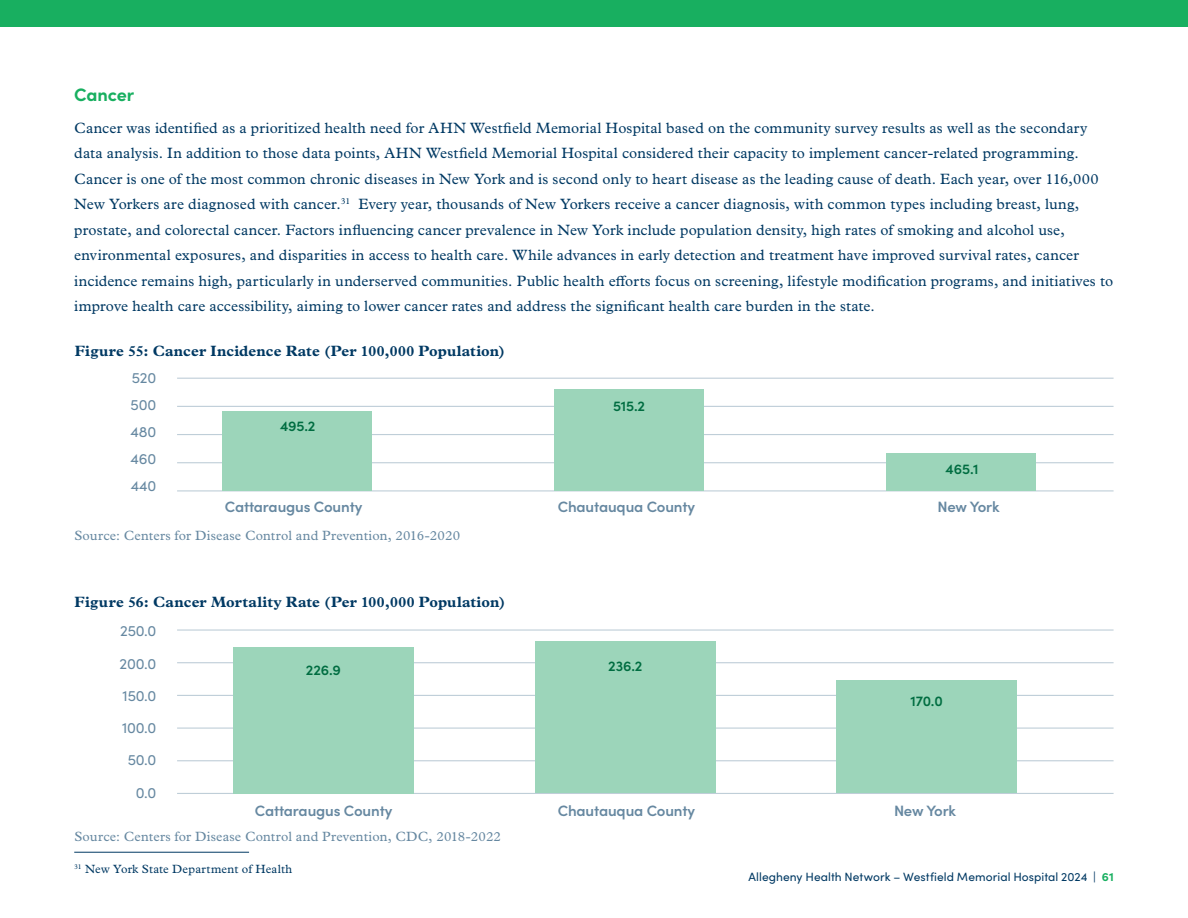
<style>
.page{position:relative;width:1188px;height:918px;background:#fff}
.page>*{position:absolute;margin:0;border:0;box-sizing:border-box;transform-origin:0 0}
._00_H2{font:700 18px "Sofia Pro";letter-spacing:-.01em;color:#18af60}
._01_Body{font:15px/25.5px "Plantin MT Pro";letter-spacing:.01em;color:#003963}
._03_Figure_Title{font:700 15px "Plantin MT Pro";letter-spacing:.01em;color:#003963}
._04_Graph_Subtitle{font:600 15px "Sofia Pro";letter-spacing:-.01em;color:#6688a1}
._04_Graph_Numbers__gray{font:15px "Sofia Pro";letter-spacing:-.01em;color:#6688a1}
._04_Graph_Numbers__dark_green{font:600 14.25px "Sofia Pro";letter-spacing:-.01em;color:#006d41}
._04_Graph_References{font:13.5px "Plantin MT Pro";letter-spacing:.015em;color:#6688a1}
.t1{font:12px "Sofia Pro";letter-spacing:.005em;color:#003963}
._03_Footnote{font:12px "Plantin MT Pro";letter-spacing:.015em;color:#003963}
.s1{font-weight:700;color:#18af60}
</style>
<div class="page">
<div style="left:0;top:0;width:1188px;height:27px;background:#18af60"></div>
<hr style="left:177px;top:490px;width:937px;height:1px;background:#bfced8">
<hr style="left:177px;top:462px;width:937px;height:1px;background:#bfced8">
<hr style="left:177px;top:406px;width:937px;height:1px;background:#bfced8">
<hr style="left:177px;top:434px;width:937px;height:1px;background:#bfced8">
<hr style="left:177px;top:378px;width:937px;height:1px;background:#bfced8">
<div style="left:887px;top:454px;width:149px;height:37px;background:#9cd5ba"></div>
<div style="left:555px;top:389px;width:149px;height:102px;background:#9cd5ba"></div>
<div style="left:223px;top:411px;width:149px;height:79px;background:#9cd5ba"></div>
<hr style="left:177px;top:793px;width:937px;height:1px;background:#bfced8">
<hr style="left:177px;top:760px;width:937px;height:1px;background:#bfced8">
<hr style="left:177px;top:728px;width:937px;height:1px;background:#bfced8">
<hr style="left:177px;top:695px;width:937px;height:1px;background:#bfced8">
<hr style="left:177px;top:662px;width:937px;height:1px;background:#bfced8">
<hr style="left:177px;top:629px;width:937px;height:2px;background:#bfced8">
<div style="left:233px;top:647px;width:181px;height:146px;background:#9cd5ba"></div>
<div style="left:535px;top:641px;width:180px;height:152px;background:#9cd5ba"></div>
<div style="left:836px;top:680px;width:181px;height:113px;background:#9cd5ba"></div>
<hr style="left:74px;top:852px;width:175px;height:1px;background:#003963">
<p class="_00_H2" style="left:74px;top:81px;width:61px">Cancer</p>
<p class="_01_Body" style="left:74px;top:115px;width:1040px">Cancer was identified as a prioritized health need for AHN Westfield Memorial Hospital based on the community survey results as well as the secondary data analysis. In addition to those data points, AHN Westfield Memorial Hospital considered their capacity to implement cancer-related programming.<br>Cancer is one of the most common chronic diseases in New York and is second only to heart disease as the leading cause of death. Each year, over 116,000<br>New Yorkers are diagnosed with cancer.<sup>31</sup> Every year, thousands of New Yorkers receive a cancer diagnosis, with common types including breast, lung, prostate, and colorectal cancer. Factors influencing cancer prevalence in New York include population density, high rates of smoking and alcohol use, environmental exposures, and disparities in access to health care. While advances in early detection and treatment have improved survival rates, cancer incidence remains high, particularly in underserved communities. Public health efforts focus on screening, lifestyle modification programs, and initiatives to improve health care accessibility, aiming to lower cancer rates and address the significant health care burden in the state.</p>
<p class="_03_Figure_Title" style="left:75px;top:342px;width:432px">Figure 55: Cancer Incidence Rate (Per 100,000 Population)</p>
<p class="_04_Graph_Numbers__gray" style="left:132px;top:367px;width:26px">520</p>
<p class="_04_Graph_Numbers__gray" style="left:131px;top:394px;width:27px">500</p>
<p class="_04_Graph_Numbers__gray" style="left:131px;top:421px;width:27px">480</p>
<p class="_04_Graph_Numbers__gray" style="left:131px;top:448px;width:27px">460</p>
<p class="_04_Graph_Numbers__gray" style="left:131px;top:475px;width:27px">440</p>
<p class="_04_Graph_References" style="left:74px;top:528px;width:387px">Source: Centers for Disease Control and Prevention, 2016-2020</p>
<p class="_04_Graph_Numbers__dark_green" style="left:613px;top:395px;width:34px">515.2</p>
<p class="_04_Graph_Numbers__dark_green" style="left:280px;top:416px;width:37px">495.2</p>
<p class="_04_Graph_Numbers__dark_green" style="left:946px;top:459px;width:34px">465.1</p>
<p class="_04_Graph_Subtitle" style="left:225px;top:495px;width:139px">Cattaraugus County</p>
<p class="_04_Graph_Subtitle" style="left:558px;top:495px;width:139px">Chautauqua County</p>
<p class="_04_Graph_Subtitle" style="left:938px;top:495px;width:64px">New York</p>
<p class="_03_Figure_Title" style="left:75px;top:593px;width:432px">Figure 56: Cancer Mortality Rate (Per 100,000 Population)</p>
<p class="_04_Graph_Numbers__gray" style="left:120px;top:620px;width:38px">250.0</p>
<p class="_04_Graph_Numbers__gray" style="left:120px;top:652px;width:38px">200.0</p>
<p class="_04_Graph_Numbers__gray" style="left:123px;top:685px;width:35px">150.0</p>
<p class="_04_Graph_Numbers__gray" style="left:122px;top:717px;width:36px">100.0</p>
<p class="_04_Graph_Numbers__gray" style="left:128px;top:749px;width:30px">50.0</p>
<p class="_04_Graph_Numbers__gray" style="left:136px;top:781px;width:22px">0.0</p>
<p class="_04_Graph_References" style="left:74px;top:829px;width:428px">Source: Centers for Disease Control and Prevention, CDC, 2018-2022</p>
<p class="_04_Graph_Numbers__dark_green" style="left:306px;top:659px;width:37px">226.9</p>
<p class="_04_Graph_Numbers__dark_green" style="left:608px;top:655px;width:36px">236.2</p>
<p class="_04_Graph_Numbers__dark_green" style="left:911px;top:691px;width:34px">170.0</p>
<p class="_04_Graph_Subtitle" style="left:255px;top:800px;width:139px">Cattaraugus County</p>
<p class="_04_Graph_Subtitle" style="left:558px;top:800px;width:139px">Chautauqua County</p>
<p class="_04_Graph_Subtitle" style="left:894px;top:800px;width:64px">New York</p>
<p class="_03_Footnote" style="left:74px;top:862px;width:220px"><sup>31</sup> New York State Department of Health</p>
<p class="t1" style="left:749px;top:868px;width:367px">Allegheny Health Network – Westfield Memorial Hospital 2024 | <span class="s1">61</span></p>
</div>
